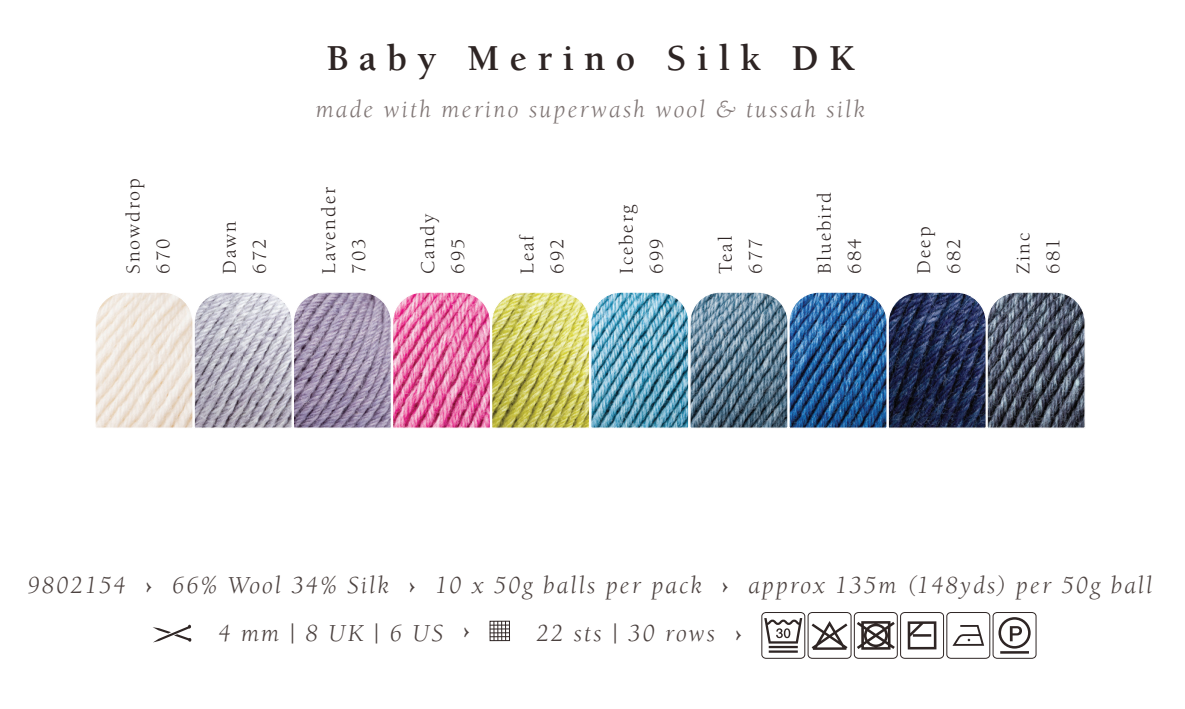
<style>
.page{position:relative;width:1185px;height:709px;background:#fff}
.page>*{position:absolute;margin:0;border:0;box-sizing:border-box;transform-origin:0 0}
.t1{font:700 37.5px "Berkeley Std";letter-spacing:.28em;color:#2e2524}
.t2{font:italic 25px "Berkeley Std";letter-spacing:.09em;color:#4c4240}
.t3{font:italic 25px "Berkeley Std";letter-spacing:.09em;color:#807675}
.t4{font:20px "Berkeley Std";letter-spacing:.09em;color:#2e2524}
.s1{font-weight:700;font-style:normal}
.s2{font-style:normal}
</style>
<div class="page">
<img style="left:95px;top:292px;width:990px;height:136px">
<svg style="left:153px;top:624px;width:39px;height:18px"></svg>
<svg style="left:490px;top:620px;width:20px;height:20px"></svg>
<div style="left:762px;top:612px;width:43px;height:46px;border:1px solid #2e2524;border-radius:4px"></div>
<svg style="left:811px;top:621px;width:36px;height:28px"></svg>
<svg style="left:857px;top:621px;width:38px;height:28px"></svg>
<svg style="left:907px;top:621px;width:29px;height:28px"></svg>
<svg style="left:953px;top:625px;width:31px;height:20px"></svg>
<svg style="left:998px;top:617px;width:32px;height:36px"></svg>
<div style="left:808px;top:612px;width:43px;height:46px;border:1px solid #2e2524;border-radius:4px"></div>
<div style="left:854px;top:612px;width:43px;height:46px;border:1px solid #2e2524;border-radius:4px"></div>
<div style="left:900px;top:612px;width:43px;height:46px;border:1px solid #2e2524;border-radius:4px"></div>
<div style="left:946px;top:612px;width:44px;height:46px;border:1px solid #2e2524;border-radius:4px"></div>
<div style="left:993px;top:612px;width:43px;height:46px;border:1px solid #2e2524;border-radius:4px"></div>
<svg style="left:764px;top:618px;width:38px;height:34px"></svg>
<p class="t4" style="left:122px;top:273px;width:97px;rotate:-90deg">Snowdrop</p>
<p class="t4" style="left:152px;top:273px;width:36px;rotate:-90deg">670</p>
<p class="t4" style="left:219px;top:273px;width:54px;rotate:-90deg">Dawn</p>
<p class="t4" style="left:249px;top:273px;width:36px;rotate:-90deg">672</p>
<p class="t1" style="left:326px;top:38px;width:529px">Baby Merino Silk DK</p>
<p class="t3" style="left:316px;top:96px;width:551px">made with merino superwash wool &amp; tussah silk</p>
<p class="t4" style="left:318px;top:273px;width:88px;rotate:-90deg">Lavender</p>
<p class="t4" style="left:348px;top:273px;width:36px;rotate:-90deg">703</p>
<p class="t4" style="left:417px;top:273px;width:61px;rotate:-90deg">Candy</p>
<p class="t4" style="left:447px;top:273px;width:36px;rotate:-90deg">695</p>
<p class="t4" style="left:516px;top:273px;width:41px;rotate:-90deg">Leaf</p>
<p class="t4" style="left:546px;top:273px;width:36px;rotate:-90deg">692</p>
<p class="t4" style="left:616px;top:273px;width:70px;rotate:-90deg">Iceberg</p>
<p class="t4" style="left:646px;top:273px;width:36px;rotate:-90deg">699</p>
<p class="t4" style="left:715px;top:273px;width:39px;rotate:-90deg">Teal</p>
<p class="t4" style="left:745px;top:273px;width:36px;rotate:-90deg">677</p>
<p class="t4" style="left:814px;top:273px;width:82px;rotate:-90deg">Bluebird</p>
<p class="t4" style="left:844px;top:273px;width:36px;rotate:-90deg">684</p>
<p class="t4" style="left:913px;top:273px;width:48px;rotate:-90deg">Deep</p>
<p class="t4" style="left:943px;top:273px;width:36px;rotate:-90deg">682</p>
<p class="t4" style="left:1012px;top:273px;width:42px;rotate:-90deg">Zinc</p>
<p class="t4" style="left:1042px;top:273px;width:36px;rotate:-90deg">681</p>
<p class="t2" style="left:28px;top:571px;width:1126px">9802154 <span class="s1">›</span> 66% Wool 34% Silk <span class="s1">›</span> 10 x 50g balls per pack <span class="s1">›</span> approx 135m (148yds) per 50g ball</p>
<p class="t2" style="left:218px;top:619px;width:254px">4 mm <span class="s2">|</span> 8 UK <span class="s2">|</span> 6 US <span class="s1">›</span></p>
<p class="t2" style="left:537px;top:619px;width:207px">22 sts <span class="s2">|</span> 30 rows <span class="s1">›</span></p>
</div>
